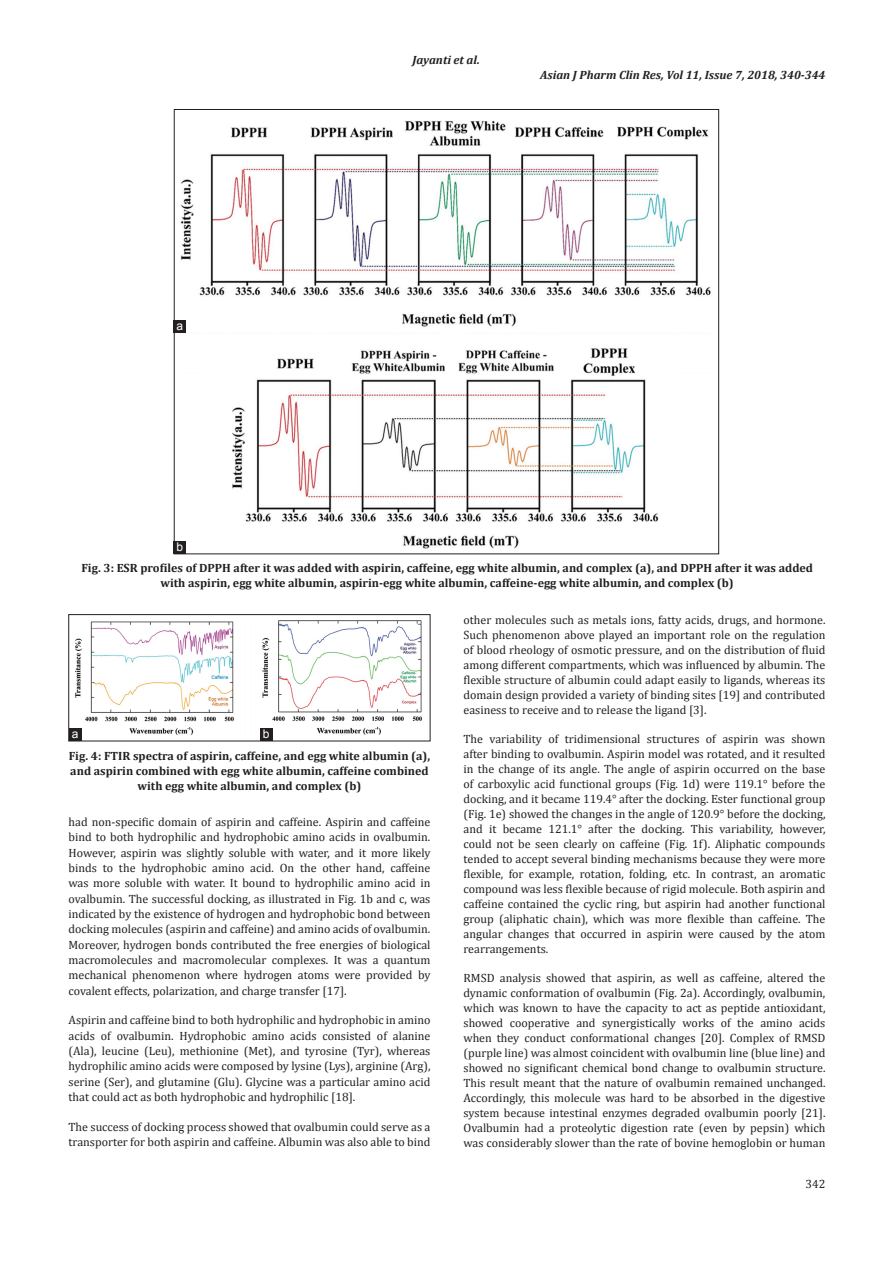
<style>
.page{position:relative;width:894px;height:1263px;background:#fff}
.page>*{position:absolute;margin:0;border:0;box-sizing:border-box;transform-origin:0 0}
.TX{font:12px/15px "Cambria";color:#231f20;text-align:justify}
.FGC{font:700 12px/15px "Cambria";color:#231f20;text-align:center}
.RH{font:italic 700 12px "Cambria";color:#231f20}
.LABEL{font:12px "Arial";color:#fff}
.F_No{font:12px "Cambria";color:#231f20}
</style>
<div class="page">
<img style="left:176px;top:120px;width:535px;height:429px">
<img style="left:75px;top:620px;width:347px;height:119px">
<div style="left:68px;top:614px;width:362px;height:127px;border:1px solid #231f20"></div>
<div style="left:173px;top:320px;width:13px;height:12px;background:#231f20"></div>
<div style="left:173px;top:541px;width:13px;height:13px;background:#231f20"></div>
<div style="left:69px;top:728px;width:12px;height:13px;background:#231f20"></div>
<div style="left:259px;top:728px;width:13px;height:13px;background:#231f20"></div>
<p class="LABEL" style="left:176px;top:317px;width:8px">a</p>
<p class="LABEL" style="left:176px;top:538px;width:8px">b</p>
<p class="RH" style="left:412px;top:51px;width:69px">Jayanti et al.</p>
<p class="RH" style="left:540px;top:66px;width:287px">Asian J Pharm Clin Res, Vol 11, Issue 7, 2018, 340-344</p>
<p class="FGC" style="left:81px;top:560px;width:733px">Fig. 3: ESR profiles of DPPH after it was added with aspirin, caffeine, egg white albumin, and complex (a), and DPPH after it was added with aspirin, egg white albumin, aspirin-egg white albumin, caffeine-egg white albumin, and complex (b)</p>
<p class="LABEL" style="left:72px;top:725px;width:8px">a</p>
<p class="LABEL" style="left:262px;top:725px;width:8px">b</p>
<p class="FGC" style="left:69px;top:747px;width:363px">Fig. 4: FTIR spectra of aspirin, caffeine, and egg white albumin (a), and aspirin combined with egg white albumin, caffeine combined with egg white albumin, and complex (b)</p>
<p class="TX" style="left:68px;top:814px;width:363px">had non-specific domain of aspirin and caffeine. Aspirin and caffeine bind to both hydrophilic and hydrophobic amino acids in ovalbumin.<br>However, aspirin was slightly soluble with water, and it more likely binds to the hydrophobic amino acid. On the other hand, caffeine was more soluble with water. It bound to hydrophilic amino acid in ovalbumin. The successful docking, as illustrated in Fig. 1b and c, was indicated by the existence of hydrogen and hydrophobic bond between docking molecules (aspirin and caffeine) and amino acids of ovalbumin.<br>Moreover, hydrogen bonds contributed the free energies of biological macromolecules and macromolecular complexes. It was a quantum mechanical phenomenon where hydrogen atoms were provided by covalent effects, polarization, and charge transfer [17].</p>
<p class="TX" style="left:68px;top:1012px;width:363px">Aspirin and caffeine bind to both hydrophilic and hydrophobic in amino acids of ovalbumin. Hydrophobic amino acids consisted of alanine (Ala), leucine (Leu), methionine (Met), and tyrosine (Tyr), whereas hydrophilic amino acids were composed by lysine (Lys), arginine (Arg), serine (Ser), and glutamine (Glu). Glycine was a particular amino acid that could act as both hydrophobic and hydrophilic [18].</p>
<p class="TX" style="left:68px;top:1118px;width:363px">The success of docking process showed that ovalbumin could serve as a transporter for both aspirin and caffeine. Albumin was also able to bind</p>
<p class="TX" style="left:463px;top:612px;width:363px">other molecules such as metals ions, fatty acids, drugs, and hormone.<br>Such phenomenon above played an important role on the regulation of blood rheology of osmotic pressure, and on the distribution of fluid among different compartments, which was influenced by albumin. The flexible structure of albumin could adapt easily to ligands, whereas its domain design provided a variety of binding sites [19] and contributed easiness to receive and to release the ligand [3].</p>
<p class="TX" style="left:463px;top:731px;width:363px">The variability of tridimensional structures of aspirin was shown after binding to ovalbumin. Aspirin model was rotated, and it resulted in the change of its angle. The angle of aspirin occurred on the base of carboxylic acid functional groups (Fig. 1d) were 119.1° before the docking, and it became 119.4° after the docking. Ester functional group (Fig. 1e) showed the changes in the angle of 120.9° before the docking, and it became 121.1° after the docking. This variability, however, could not be seen clearly on caffeine (Fig. 1f). Aliphatic compounds tended to accept several binding mechanisms because they were more flexible, for example, rotation, folding, etc. In contrast, an aromatic compound was less flexible because of rigid molecule. Both aspirin and caffeine contained the cyclic ring, but aspirin had another functional group (aliphatic chain), which was more flexible than caffeine. The angular changes that occurred in aspirin were caused by the atom rearrangements.</p>
<p class="TX" style="left:463px;top:970px;width:363px">RMSD analysis showed that aspirin, as well as caffeine, altered the dynamic conformation of ovalbumin (Fig. 2a). Accordingly, ovalbumin, which was known to have the capacity to act as peptide antioxidant, showed cooperative and synergistically works of the amino acids when they conduct conformational changes [20]. Complex of RMSD (purple line) was almost coincident with ovalbumin line (blue line) and showed no significant chemical bond change to ovalbumin structure.<br>This result meant that the nature of ovalbumin remained unchanged.<br>Accordingly, this molecule was hard to be absorbed in the digestive system because intestinal enzymes degraded ovalbumin poorly [21].<br>Ovalbumin had a proteolytic digestion rate (even by pepsin) which was considerably slower than the rate of bovine hemoglobin or human</p>
<p class="F_No" style="left:805px;top:1176px;width:21px">342</p>
</div>
